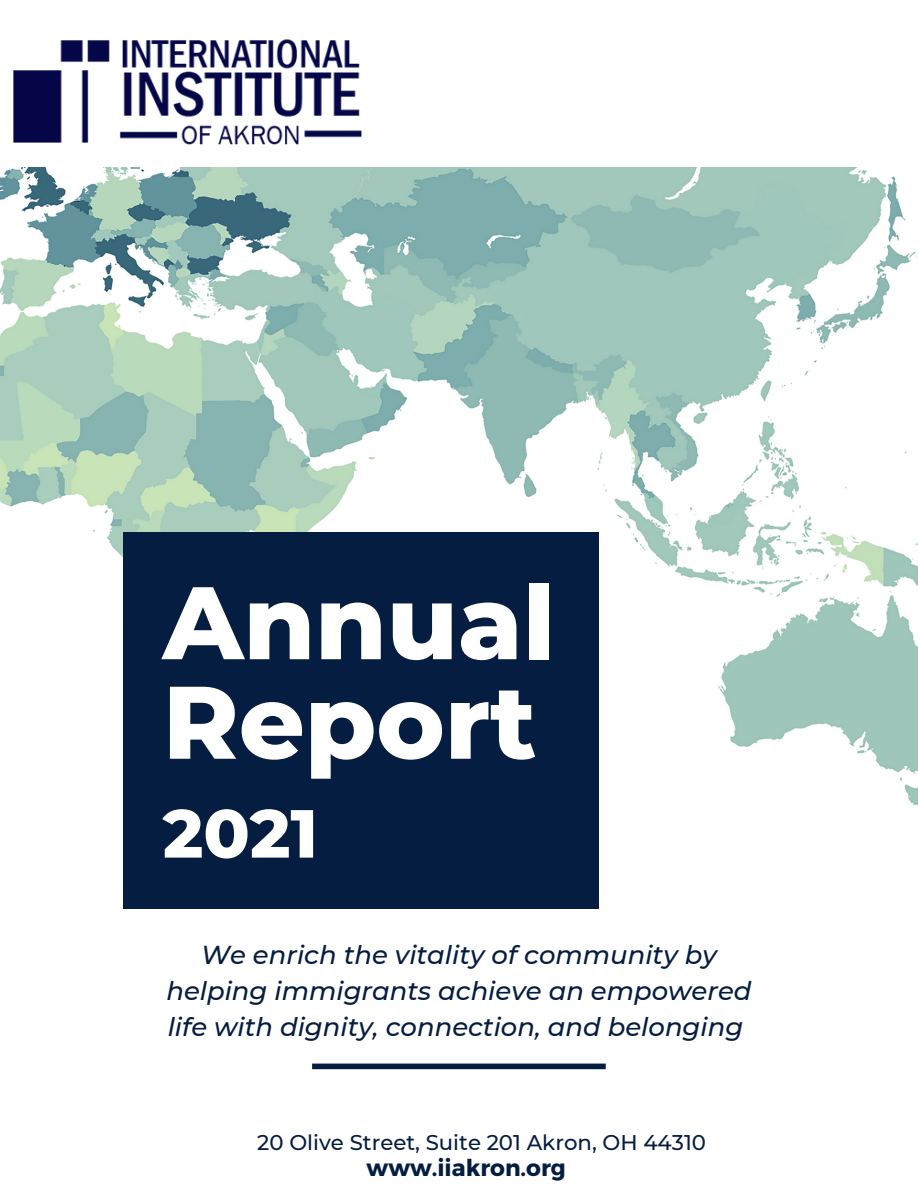
<style>
.page{position:relative;width:918px;height:1188px;background:#fff}
.page>*{position:absolute;margin:0;border:0;box-sizing:border-box;transform-origin:0 0}
.t1{font:800 102.9px/99.4px "Montserrat";color:#fff}
.t2{font:800 67.8px "Montserrat";color:#fff}
.t3{font:italic 500 25.95px/36px "Montserrat";color:#051d40;text-align:center}
.t4{font:700 23.25px "Montserrat";color:#051d40}
.t5{font:500 21.3px "Montserrat";color:#051d40}
</style>
<div class="page">
<img style="left:0;top:168px;width:918px;height:638px">
<div style="left:123px;top:532px;width:476px;height:377px;background:#051d40"></div>
<img style="left:14px;top:39px;width:347px;height:106px">
<div style="left:312px;top:1064px;width:294px;height:5px;background:#051d40"></div>
<h1 class="t1" style="left:163px;top:573px;width:393px">Annual<br>Report</h1>
<h2 class="t2" style="left:163px;top:792px;width:157px">2021</h2>
<p class="t3" style="left:166px;top:937px;width:587px">We enrich the vitality of community by helping immigrants achieve an empowered life with dignity, connection, and belonging</p>
<p class="t5" style="left:257px;top:1129px;width:450px">20 Olive Street, Suite 201 Akron, OH 44310</p>
<p class="t4" style="left:367px;top:1153px;width:201px">www.iiakron.org</p>
</div>
